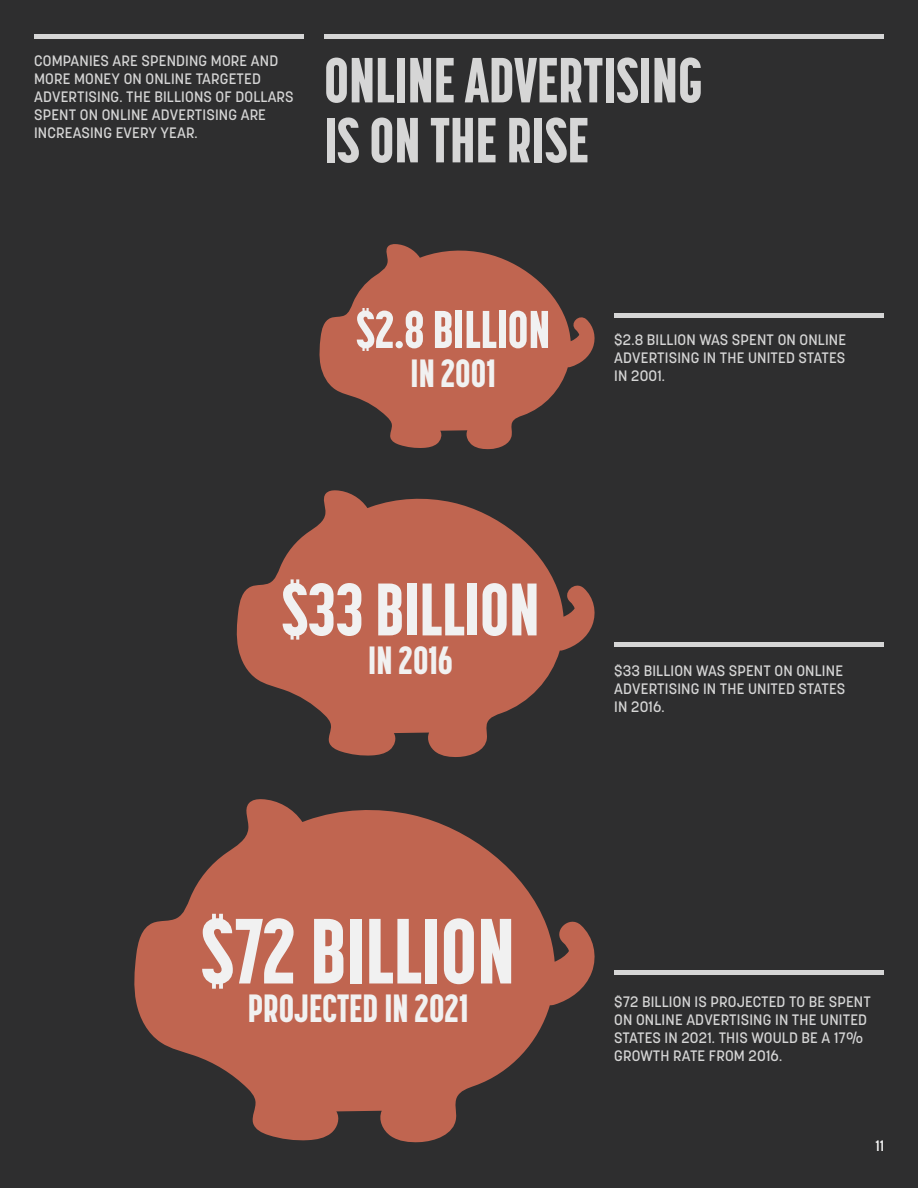
<style>
.page{position:relative;width:918px;height:1188px;background:#2e2e2f}
.page>*{position:absolute;margin:0;border:0;box-sizing:border-box;transform-origin:0 0}
.t1{font:800 91.5px "Korolev Compressed";color:#f1f1f1}
.t2{font:800 73.5px "Korolev Compressed";color:#f1f1f1}
.t3{font:800 63px/60px "Korolev Compressed";color:#d6d6d6}
.t4{font:800 52.5px "Korolev Compressed";color:#f1f1f1}
.t5{font:800 39px "Korolev Compressed";color:#f1f1f1}
.t6{font:500 15px/18px "Korolev";letter-spacing:.01em;color:#d6d6d6}
.t7{font:500 15px "Korolev";color:#fff}
</style>
<div class="page">
<hr style="left:34px;top:34px;width:270px;height:4px;background:#d6d6d6">
<hr style="left:324px;top:34px;width:293px;height:4px;background:#d6d6d6">
<hr style="left:614px;top:34px;width:270px;height:4px;background:#d6d6d6">
<svg style="left:319px;top:244px;width:276px;height:205px;fill:#c06550"></svg>
<svg style="left:236px;top:490px;width:359px;height:267px;fill:#c06550"></svg>
<svg style="left:134px;top:799px;width:461px;height:344px;fill:#c06550"></svg>
<hr style="left:614px;top:313px;width:270px;height:4px;background:#d6d6d6">
<div style="left:614px;top:642px;width:270px;height:5px;background:#d6d6d6"></div>
<hr style="left:614px;top:970px;width:270px;height:4px;background:#d6d6d6">
<p class="t6" style="left:34px;top:52px;width:261px">COMPANIES ARE SPENDING MORE AND<br>MORE MONEY ON ONLINE TARGETED<br>ADVERTISING. THE BILLIONS OF DOLLARS<br>SPENT ON ONLINE ADVERTISING ARE<br>INCREASING EVERY YEAR.</p>
<h3 class="t3" style="left:324px;top:49px;width:380px">ONLINE ADVERTISING<br>IS ON THE RISE</h3>
<h3 class="t4" style="left:356px;top:299px;width:196px">$2.8 BILLION</h3>
<h3 class="t5" style="left:411px;top:350px;width:87px">IN 2001</h3>
<p class="t6" style="left:614px;top:330px;width:233px;text-align:justify">$2.8 BILLION WAS SPENT ON ONLINE ADVERTISING IN THE UNITED STATES IN 2001.</p>
<h2 class="t2" style="left:282px;top:567px;width:259px">$33 BILLION</h2>
<h3 class="t5" style="left:368px;top:638px;width:86px">IN 2016</h3>
<p class="t6" style="left:614px;top:662px;width:233px">$33 BILLION WAS SPENT ON ONLINE<br>ADVERTISING IN THE UNITED STATES<br>IN 2016.</p>
<h1 class="t1" style="left:201px;top:898px;width:315px">$72 BILLION</h1>
<h3 class="t5" style="left:248px;top:986px;width:222px">PROJECTED IN 2021</h3>
<p class="t6" style="left:614px;top:993px;width:258px">$72 BILLION IS PROJECTED TO BE SPENT<br>ON ONLINE ADVERTISING IN THE UNITED<br>STATES IN 2021. THIS WOULD BE A 17%<br>GROWTH RATE FROM 2016.</p>
<p class="t7" style="left:875px;top:1137px;width:10px">11</p>
</div>
